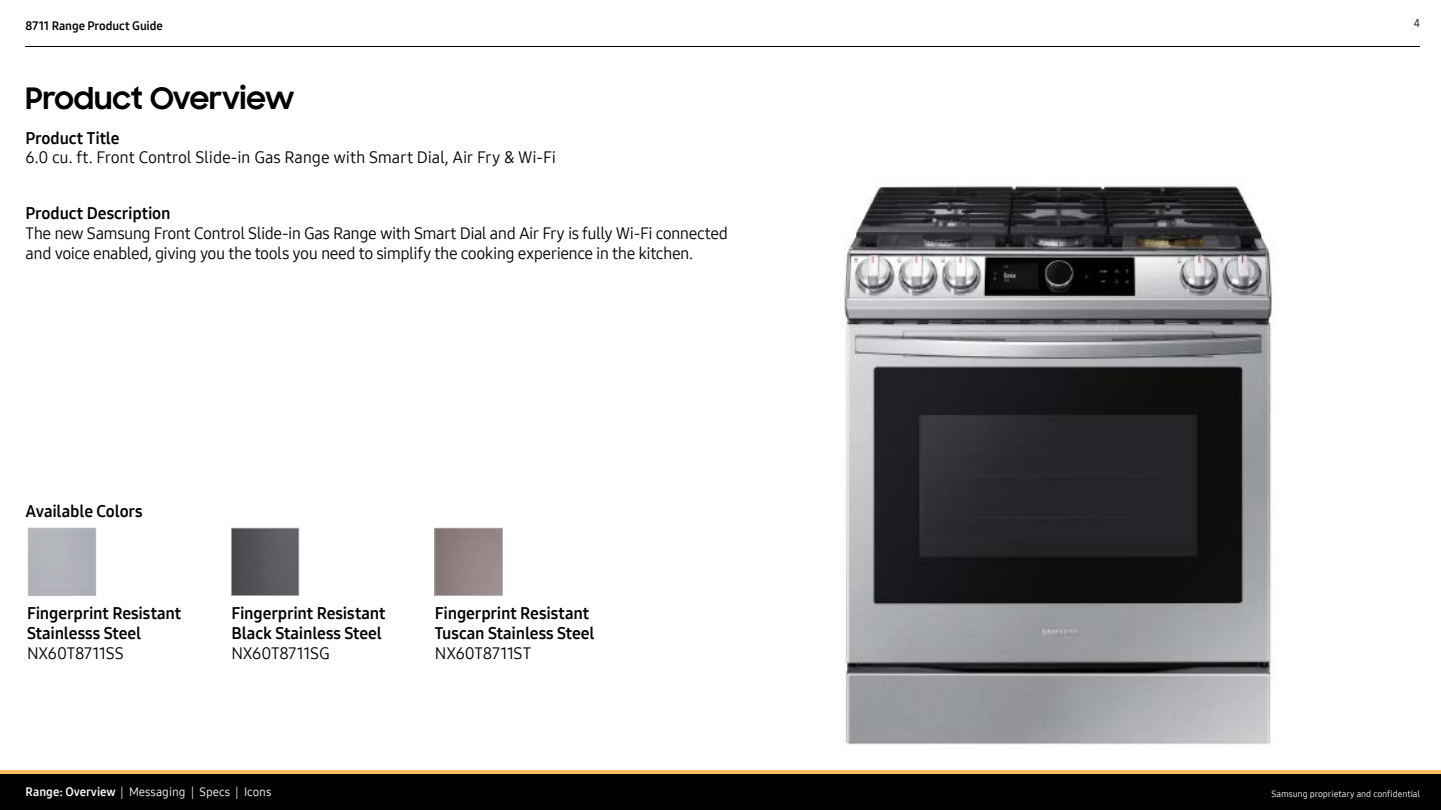
<style>
.page{position:relative;width:1441px;height:810px;background:#fff}
.page>*{position:absolute;margin:0;border:0;box-sizing:border-box;transform-origin:0 0}
.t1{font:700 30px "Samsung Sharp Sans";letter-spacing:-.01em;color:#000}
.t2{font:16.5px/19.8px "Samsung One 400";letter-spacing:-.03em;color:#000}
.t3{font:16.5px/19.8px "Samsung One 700";letter-spacing:-.01em;color:#000}
.t4{font:16.5px "Samsung One 400";letter-spacing:-.01em;color:#000}
.t5{font:16.5px "Samsung One 400";letter-spacing:-.005em;color:#000}
.t6{font:12px "Samsung One 400";color:#fff}
.t7{font:12px "Samsung One 700";letter-spacing:-.005em;color:#000}
.t8{font:11.25px "Samsung One 400";color:#000101}
.t9{font:9px "Samsung One 400";letter-spacing:-.01em;color:#fff}
.s1{font-family:"Samsung One 700"}
</style>
<div class="page">
<div style="left:0;top:773px;width:1440px;height:37px;background:#000"></div>
<hr style="left:0;top:770px;width:1440px;height:3px;background:#fdbe5d">
<hr style="left:26px;top:46px;width:1393px;height:1px;background:#000">
<svg style="left:231px;top:528px;width:68px;height:68px;background:#595a5e"></svg>
<div style="left:28px;top:528px;width:68px;height:68px;background:#b2b4b9"></div>
<svg style="left:434px;top:528px;width:68px;height:68px;background:#938383"></svg>
<img style="left:844px;top:185px;width:430px;height:560px">
<p class="t7" style="left:26px;top:18px;width:139px">8711 Range Product Guide</p>
<p class="t8" style="left:1413px;top:15px;width:8px">4</p>
<h1 class="t1" style="left:26px;top:76px;width:270px">Product Overview</h1>
<p class="t3" style="left:26px;top:128px;width:95px">Product Title</p>
<p class="t4" style="left:26px;top:147px;width:532px">6.0 cu. ft. Front Control Slide-in Gas Range with Smart Dial, Air Fry &amp; Wi-Fi</p>
<p class="t3" style="left:26px;top:204px;width:146px">Product Description</p>
<p class="t2" style="left:26px;top:223px;width:703px">The new Samsung Front Control Slide-in Gas Range with Smart Dial and Air Fry is fully Wi-Fi connected and voice enabled, giving you the tools you need to simplify the cooking experience in the kitchen.</p>
<p class="t3" style="left:26px;top:501px;width:119px">Available Colors</p>
<p class="t3" style="left:27px;top:604px;width:156px">Fingerprint Resistant<br>Stainlesss Steel</p>
<p class="t4" style="left:27px;top:642px;width:98px">NX60T8711SS</p>
<p class="t3" style="left:231px;top:604px;width:156px">Fingerprint Resistant<br>Black Stainless Steel</p>
<p class="t4" style="left:231px;top:642px;width:100px">NX60T8711SG</p>
<p class="t3" style="left:435px;top:604px;width:161px">Fingerprint Resistant<br>Tuscan Stainless Steel</p>
<p class="t5" style="left:435px;top:642px;width:98px">NX60T8711ST</p>
<p class="t6" style="left:26px;top:784px;width:247px"><span class="s1">Range: Overview</span> | Messaging | Specs | Icons</p>
<p class="t9" style="left:1271px;top:787px;width:150px">Samsung proprietary and confidential</p>
</div>
